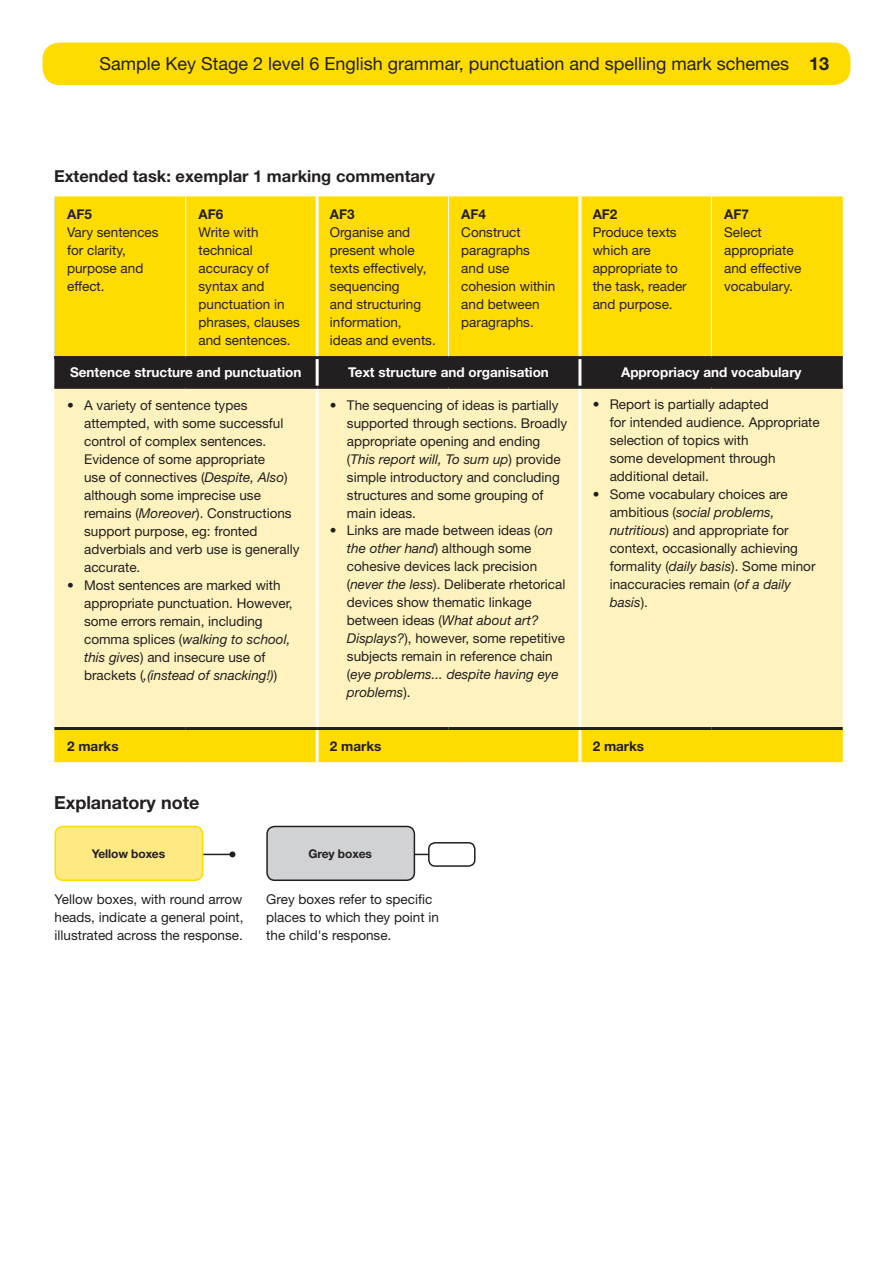
<style>
.page{position:relative;width:893px;height:1263px;background:#fff}
.page>*{position:absolute;margin:0;border:0;box-sizing:border-box;transform-origin:0 0}
.t1{font:18px "Helvetica Neue LT Std";color:#231f20}
.t2{font:700 18px "Helvetica Neue LT Std";color:#231f20}
.t3{font:700 16.5px "Helvetica Neue LT Std";color:#231f20}
.t4{font:13.5px/18px "Helvetica Neue LT Std";color:#231f20}
.t5{font:700 13.5px "Helvetica Neue LT Std";color:#fff}
.t6{font:700 13.5px "Helvetica Neue LT Std";color:#231f20}
.t7{font:700 12px "Helvetica Neue LT Std";letter-spacing:-.01em;color:#231f20}
.s1{font-weight:700}
.s2{font-style:italic}
</style>
<div class="page">
<div style="left:43px;top:43px;width:807px;height:42px;background:#ffdc01;border-radius:17px"></div>
<div style="left:54px;top:196px;width:789px;height:566px;background:#ffdc01"></div>
<div style="left:54px;top:359px;width:789px;height:27px;background:#231f20"></div>
<div style="left:54px;top:389px;width:789px;height:338px;background:#fef3be"></div>
<hr style="left:578px;top:359px;width:3px;height:27px;background:#fff">
<hr style="left:316px;top:359px;width:3px;height:27px;background:#fff">
<hr style="left:316px;top:389px;width:3px;height:338px;background:#fff">
<hr style="left:578px;top:389px;width:3px;height:338px;background:#fff">
<hr style="left:578px;top:730px;width:3px;height:32px;background:#fff">
<hr style="left:316px;top:730px;width:3px;height:32px;background:#fff">
<hr style="left:54px;top:727px;width:132px;height:3px;background:#231f20">
<hr style="left:186px;top:727px;width:131px;height:3px;background:#231f20">
<hr style="left:317px;top:727px;width:132px;height:3px;background:#231f20">
<hr style="left:449px;top:727px;width:131px;height:3px;background:#231f20">
<hr style="left:580px;top:727px;width:131px;height:3px;background:#231f20">
<hr style="left:711px;top:727px;width:132px;height:3px;background:#231f20">
<hr style="left:54px;top:196px;width:1px;height:160px;background:#cae8e2">
<hr style="left:185px;top:196px;width:1px;height:160px;background:#fff">
<hr style="left:448px;top:196px;width:1px;height:160px;background:#fff">
<hr style="left:711px;top:196px;width:1px;height:160px;background:#fff">
<hr style="left:316px;top:196px;width:3px;height:160px;background:#fff">
<hr style="left:54px;top:356px;width:132px;height:3px;background:#231f20">
<hr style="left:186px;top:356px;width:131px;height:3px;background:#231f20">
<hr style="left:317px;top:356px;width:132px;height:3px;background:#231f20">
<hr style="left:449px;top:356px;width:131px;height:3px;background:#231f20">
<hr style="left:580px;top:356px;width:131px;height:3px;background:#231f20">
<hr style="left:711px;top:356px;width:132px;height:3px;background:#231f20">
<hr style="left:54px;top:386px;width:132px;height:3px;background:#231f20">
<hr style="left:186px;top:386px;width:131px;height:3px;background:#231f20">
<hr style="left:317px;top:386px;width:132px;height:3px;background:#231f20">
<hr style="left:449px;top:386px;width:131px;height:3px;background:#231f20">
<hr style="left:580px;top:386px;width:131px;height:3px;background:#231f20">
<hr style="left:711px;top:386px;width:132px;height:3px;background:#231f20">
<hr style="left:578px;top:196px;width:3px;height:160px;background:#fff">
<hr style="left:197px;top:854px;width:35px;height:1px;background:#231f20">
<svg style="left:229px;top:851px;width:6px;height:6px"></svg>
<div style="left:55px;top:826px;width:148px;height:54px;background:#ffe982;border-radius:8px"></div>
<div style="left:55px;top:826px;width:148px;height:55px;border:2px solid #ffdc01;border-radius:8px"></div>
<hr style="left:409px;top:854px;width:35px;height:1px;background:#231f20">
<div style="left:267px;top:826px;width:147px;height:54px;background:#d1d2d4;border-radius:8px"></div>
<div style="left:266px;top:826px;width:149px;height:55px;border:2px solid #231f20;border-radius:8px"></div>
<div style="left:429px;top:843px;width:46px;height:23px;background:#fff;border-radius:6px"></div>
<div style="left:428px;top:842px;width:47px;height:25px;border:2px solid #231f20;border-radius:6px"></div>
<h1 class="t1" style="left:100px;top:53px;width:731px">Sample Key Stage 2 level 6 English grammar, punctuation and spelling mark schemes <span class="s1">13</span></h1>
<p class="t3" style="left:54px;top:166px;width:382px">Extended task: exemplar 1 marking commentary</p>
<p class="t6" style="left:67px;top:206px;width:26px">AF5</p>
<p class="t4" style="left:67px;top:223px;width:93px">Vary sentences for clarity, purpose and effect.</p>
<p class="t6" style="left:330px;top:206px;width:26px">AF3</p>
<p class="t4" style="left:330px;top:223px;width:107px">Organise and present whole texts effectively, sequencing<br>and structuring information, ideas and events.</p>
<p class="t6" style="left:199px;top:206px;width:26px">AF6</p>
<p class="t4" style="left:199px;top:223px;width:103px">Write with technical accuracy of syntax and punctuation in phrases, clauses and sentences.</p>
<p class="t6" style="left:461px;top:206px;width:26px">AF4</p>
<p class="t4" style="left:461px;top:223px;width:96px">Construct paragraphs and use cohesion within and between paragraphs.</p>
<p class="t6" style="left:593px;top:206px;width:26px">AF2</p>
<p class="t4" style="left:593px;top:223px;width:96px">Produce texts which are appropriate to the task, reader and purpose.</p>
<p class="t6" style="left:724px;top:205px;width:26px">AF7</p>
<p class="t4" style="left:724px;top:223px;width:79px">Select appropriate and effective vocabulary.</p>
<p class="t5" style="left:70px;top:364px;width:233px">Sentence structure and punctuation</p>
<p class="t5" style="left:348px;top:364px;width:202px">Text structure and organisation</p>
<p class="t5" style="left:621px;top:364px;width:182px">Appropriacy and vocabulary</p>
<p class="t4" style="left:84px;top:396px;width:217px;text-indent:-17px">• A variety of sentence types attempted, with some successful control of complex sentences.<br>Evidence of some appropriate<br>use of connectives (<span class="s2">Despite, Also</span>) although some imprecise use remains (<span class="s2">Moreover</span>). Constructions support purpose, eg: fronted adverbials and verb use is generally accurate.</p>
<p class="t4" style="left:84px;top:576px;width:210px;text-indent:-17px">• Most sentences are marked with appropriate punctuation. However, some errors remain, including comma splices (<span class="s2">walking to school, this gives</span>) and insecure use of brackets (<span class="s2">,(instead of snacking!)</span>)</p>
<p class="t4" style="left:347px;top:395px;width:222px;text-indent:-17px">• The sequencing of ideas is partially supported through sections. Broadly appropriate opening and ending (<span class="s2">This report will, To sum up</span>) provide simple introductory and concluding structures and some grouping of main ideas.</p>
<p class="t4" style="left:347px;top:521px;width:220px;text-indent:-17px">• Links are made between ideas (<span class="s2">on the other hand</span>) although some cohesive devices lack precision (<span class="s2">never the less</span>). Deliberate rhetorical devices show thematic linkage between ideas (<span class="s2">What about art?<br>Displays?</span>), however, some repetitive subjects remain in reference chain (<span class="s2">eye problems... despite having eye problems</span>).</p>
<p class="t4" style="left:610px;top:395px;width:212px;text-indent:-17px">• Report is partially adapted<br>for intended audience. Appropriate selection of topics with<br>some development through additional detail.</p>
<p class="t4" style="left:610px;top:485px;width:207px;text-indent:-17px">• Some vocabulary choices are ambitious (<span class="s2">social problems, nutritious</span>) and appropriate for context, occasionally achieving formality (<span class="s2">daily basis</span>). Some minor inaccuracies remain (<span class="s2">of a daily basis</span>).</p>
<p class="t6" style="left:67px;top:737px;width:53px">2 marks</p>
<p class="t6" style="left:330px;top:737px;width:53px">2 marks</p>
<p class="t6" style="left:593px;top:737px;width:53px">2 marks</p>
<h1 class="t2" style="left:54px;top:792px;width:147px">Explanatory note</h1>
<p class="t7" style="left:92px;top:846px;width:75px">Yellow boxes</p>
<p class="t4" style="left:55px;top:890px;width:191px;text-align:justify">Yellow boxes, with round arrow heads, indicate a general point, illustrated across the response.</p>
<p class="t7" style="left:308px;top:846px;width:65px">Grey boxes</p>
<p class="t4" style="left:266px;top:890px;width:174px">Grey boxes refer to specific places to which they point in the child's response.</p>
</div>
